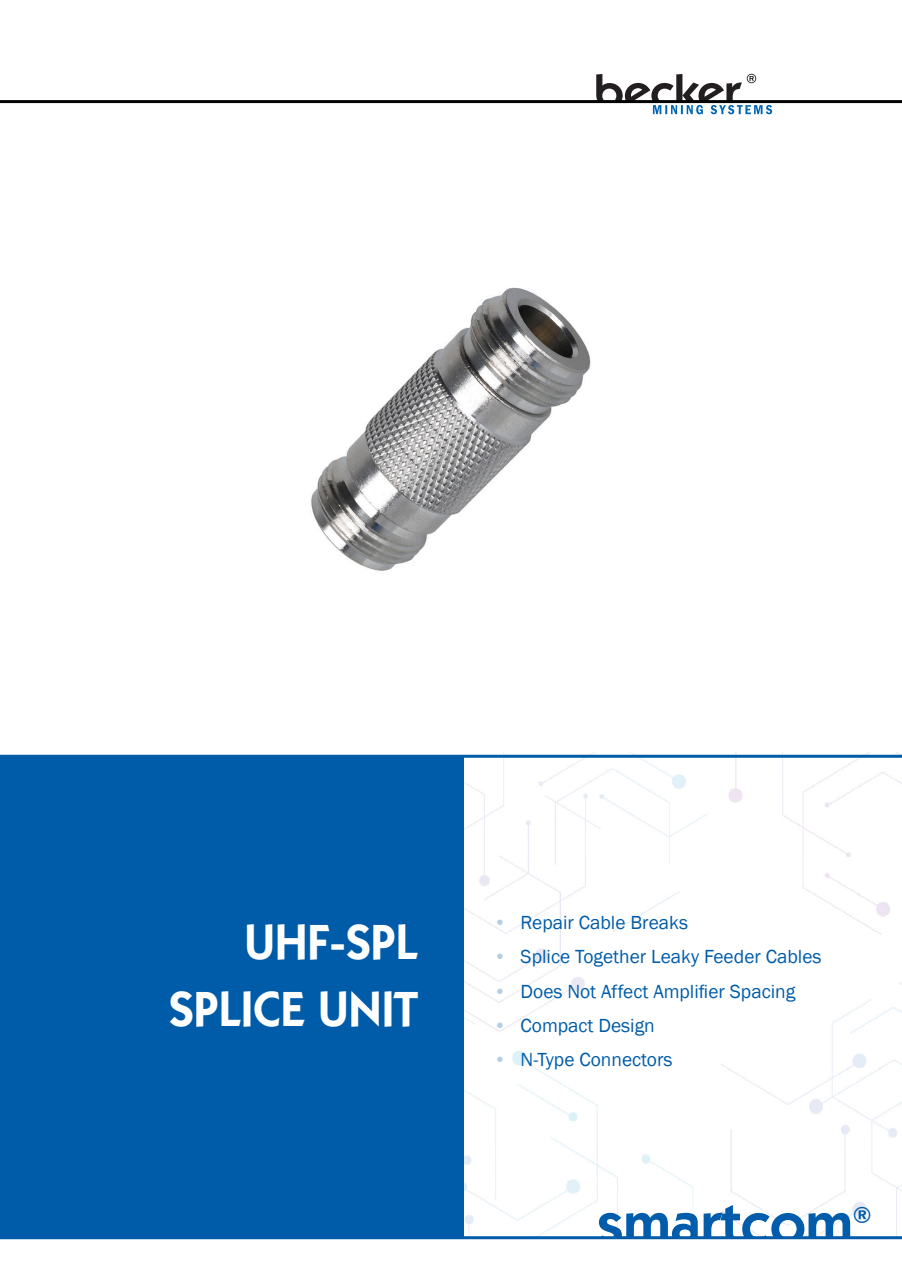
<style>
.page{position:relative;width:902px;height:1272px;background:#fff}
.page>*{position:absolute;margin:0;border:0;box-sizing:border-box;transform-origin:0 0}
.Absatz_Eigenschaft{font:600 60px "Kabel IT Cby BT";color:#015dac}
.Absatz_Eigenschaft-2{font:600 49.5px "Kabel IT Cby BT";color:#fff}
.Absatz_Eigenschaft-3{font:600 22.5px "Kabel IT Cby BT";color:#015dac}
.t1{font:19.5px "Franklin Gothic";color:#005ca9}
.s1{color:#b3cee5}
</style>
<div class="page">
<img style="left:463px;top:753px;width:438px;height:483px">
<div style="left:0;top:757px;width:463px;height:481px;background:#005ca9"></div>
<hr style="left:0;top:1236px;width:901px;height:3px;background:#005ca9">
<hr style="left:0;top:754px;width:901px;height:3px;background:#005ca9">
<img style="left:311px;top:287px;width:280px;height:284px">
<svg style="left:596px;top:74px;width:176px;height:40px"></svg>
<hr style="left:0;top:100px;width:901px;height:3px;background:#040503">
<p class="Absatz_Eigenschaft-2" style="left:244px;top:911px;width:175px">UHF-SPL</p>
<p class="Absatz_Eigenschaft-2" style="left:169px;top:977px;width:250px">SPLICE UNIT</p>
<p class="t1" style="left:493px;top:910px;width:196px"><span class="s1">•</span> Repair Cable Breaks</p>
<p class="t1" style="left:493px;top:944px;width:329px"><span class="s1">•</span> Splice Together Leaky Feeder Cables</p>
<p class="t1" style="left:493px;top:978px;width:303px"><span class="s1">•</span> Does Not Affect Amplifier Spacing</p>
<p class="t1" style="left:493px;top:1013px;width:163px"><span class="s1">•</span> Compact Design</p>
<p class="t1" style="left:493px;top:1047px;width:181px"><span class="s1">•</span> N-Type Connectors</p>
<p class="Absatz_Eigenschaft" style="left:597px;top:1186px;width:257px">smartcom</p>
<p class="Absatz_Eigenschaft-3" style="left:852px;top:1201px;width:20px">®</p>
</div>
